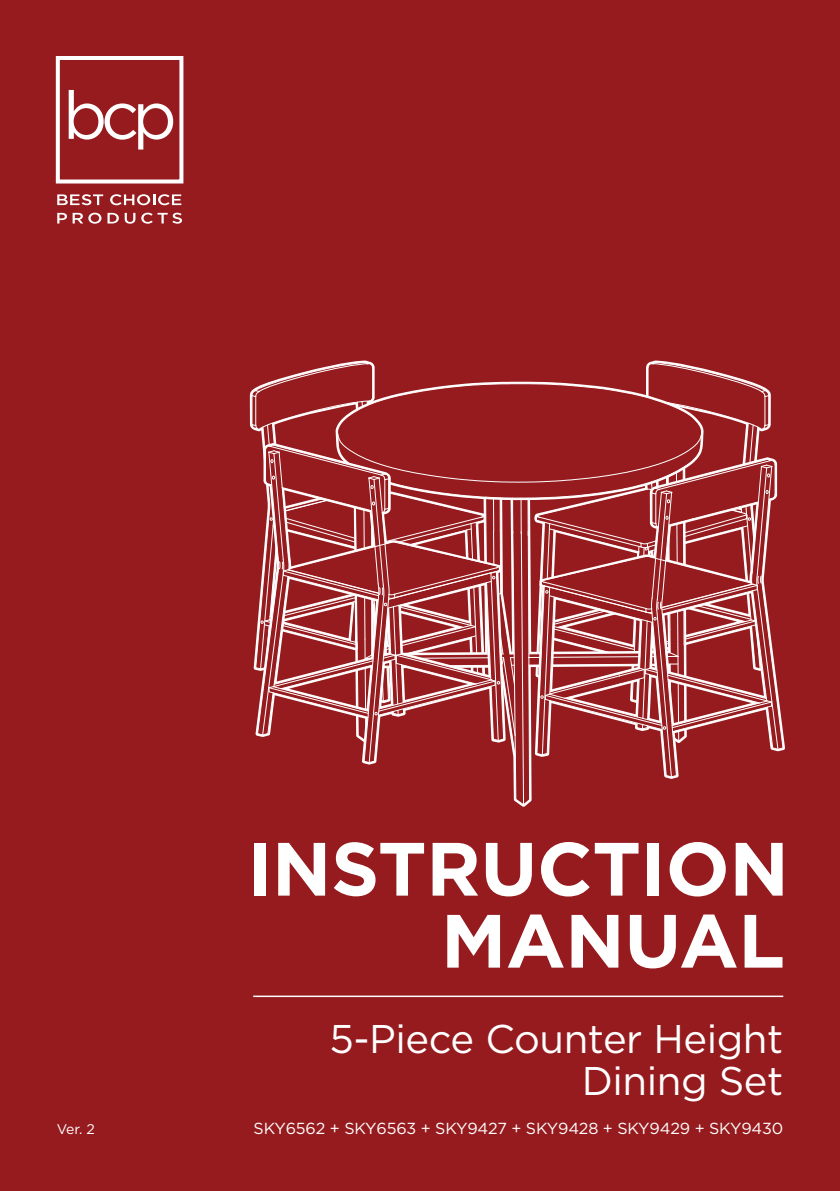
<style>
.page{position:relative;width:840px;height:1191px;background:#fff}
.page>*{position:absolute;margin:0;border:0;box-sizing:border-box;transform-origin:0 0}
.t1{font:700 75.2px/72px "Gotham";letter-spacing:-.005em;color:#fff;text-align:right}
.t2{font:40px/42px "Gotham";letter-spacing:-.01em;color:#fff;text-align:right}
.t3{font:16px "Gotham";letter-spacing:-.01em;color:#fff}
.t4{font:14px "Gotham";color:#fff}
</style>
<div class="page">
<div style="left:0;top:0;width:839px;height:1191px;background:#961b1e"></div>
<hr style="left:253px;top:995px;width:529px;height:2px;background:#fff">
<svg style="left:250px;top:361px;width:534px;height:445px"></svg>
<svg style="left:57px;top:194px;width:46px;height:11px"></svg>
<svg style="left:110px;top:194px;width:71px;height:11px"></svg>
<svg style="left:57px;top:213px;width:10px;height:10px"></svg>
<svg style="left:73px;top:213px;width:28px;height:11px"></svg>
<svg style="left:107px;top:213px;width:12px;height:10px"></svg>
<svg style="left:125px;top:213px;width:10px;height:11px"></svg>
<svg style="left:141px;top:213px;width:41px;height:11px"></svg>
<div style="left:56px;top:56px;width:127px;height:127px;border:4px solid #fff"></div>
<svg style="left:69px;top:90px;width:104px;height:60px"></svg>
<h1 class="t1" style="left:247px;top:832px;width:543px">INSTRUCTION<br>MANUAL</h1>
<h2 class="t2" style="left:329px;top:1016px;width:455px">5-Piece Counter Height<br>Dining Set</h2>
<p class="t4" style="left:57px;top:1120px;width:40px">Ver. 2</p>
<p class="t3" style="left:253px;top:1118px;width:531px">SKY6562 + SKY6563 + SKY9427 + SKY9428 + SKY9429 + SKY9430</p>
</div>
